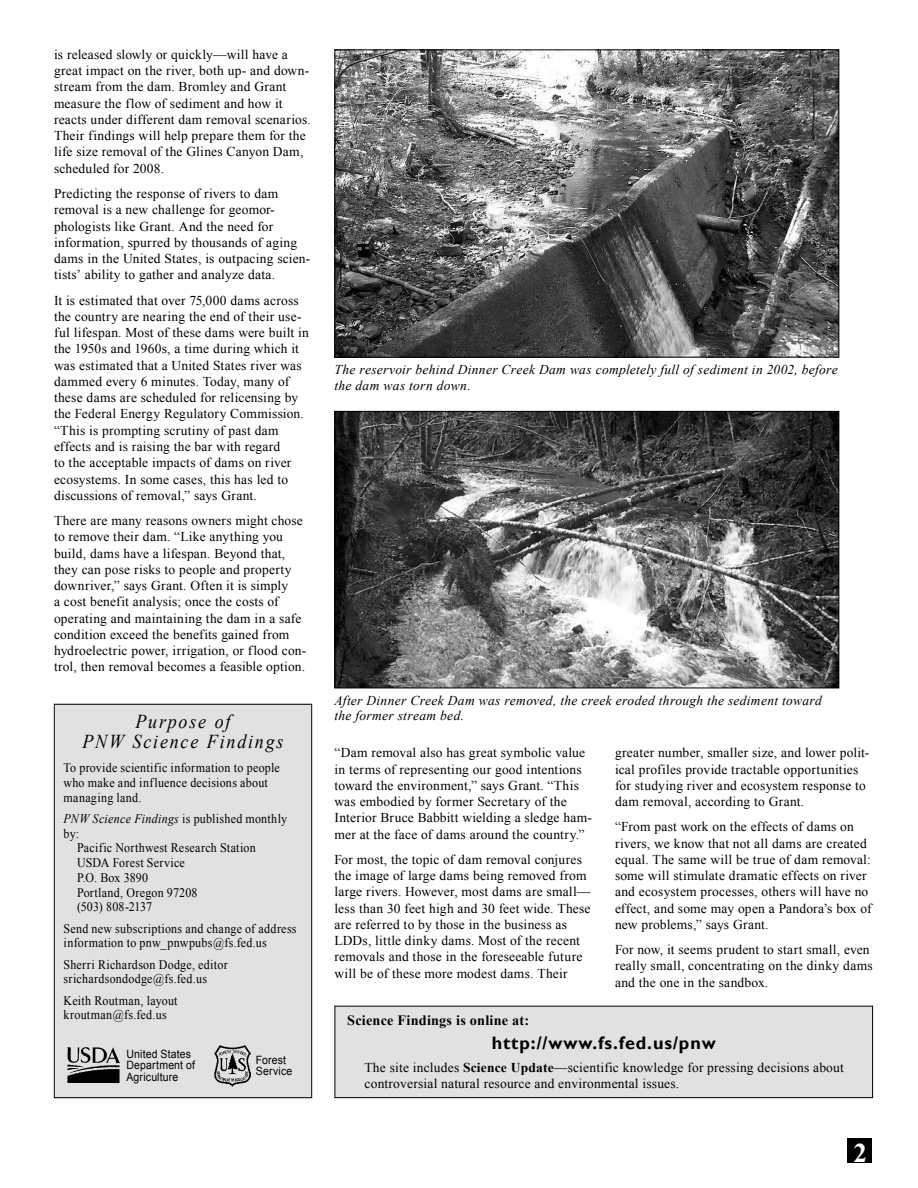
<style>
.page{position:relative;width:918px;height:1188px;background:#fff}
.page>*{position:absolute;margin:0;border:0;box-sizing:border-box;transform-origin:0 0}
.t1{font:700 27px "Times New Roman";color:#fff}
.t2{font:italic 19.65px/19.6px "Times New Roman";letter-spacing:.1em;color:#000;text-align:center;scale:.92 1}
.t3{font:700 18px "Gill Sans";letter-spacing:.05em;color:#000}
.t4{font:700 14.25px "Times New Roman";letter-spacing:.015em;color:#000}
.body{font:13.5px/16.2px "Times New Roman";letter-spacing:.015em;color:#000}
.t5{font:italic 13.5px/15.8px "Times New Roman";letter-spacing:.02em;color:#000}
.t6{font:13.05px/14.7px "Times New Roman";letter-spacing:.02em;color:#000;scale:.92 1}
.t7{font:11.4px/11.4px "Arial";letter-spacing:.015em;color:#000;scale:.92 1}
.s1{font-style:italic}
.s2{font-weight:700}
</style>
<div class="page">
<div style="left:848px;top:1138px;width:24px;height:24px;background:#000"></div>
<div style="left:335px;top:1006px;width:538px;height:92px;background:#e1e1e1"></div>
<div style="left:334px;top:1006px;width:539px;height:92px;border:1px solid #000"></div>
<div style="left:54px;top:704px;width:258px;height:394px;background:#e1e1e1"></div>
<div style="left:54px;top:704px;width:258px;height:394px;border:1px solid #000"></div>
<img style="left:67px;top:1047px;width:53px;height:35px">
<img style="left:214px;top:1045px;width:36px;height:42px">
<img style="left:336px;top:413px;width:501px;height:273px">
<div style="left:334px;top:411px;width:505px;height:277px;border:1px solid #000"></div>
<img style="left:336px;top:51px;width:501px;height:305px">
<div style="left:334px;top:49px;width:505px;height:309px;border:1px solid #000"></div>
<p class="body" style="left:54px;top:46px;width:258px">is released slowly or quickly—will have a great impact on the river, both up- and down&shy;stream from the dam. Bromley and Grant measure the flow of sediment and how it reacts under different dam removal scenarios.<br>Their findings will help prepare them for the life size removal of the Glines Canyon Dam, scheduled for 2008.</p>
<p class="body" style="left:54px;top:185px;width:258px">Predicting the response of rivers to dam removal is a new challenge for geomor&shy;phologists like Grant. And the need for information, spurred by thousands of aging dams in the United States, is outpacing scien&shy;tists’ ability to gather and analyze data.</p>
<p class="body" style="left:54px;top:292px;width:257px">It is estimated that over 75,000 dams across the country are nearing the end of their use&shy;ful lifespan. Most of these dams were built in the 1950s and 1960s, a time during which it was estimated that a United States river was dammed every 6 minutes. Today, many of these dams are scheduled for relicensing by the Federal Energy Regulatory Commission. “This is prompting scrutiny of past dam effects and is raising the bar with regard<br>to the acceptable impacts of dams on river ecosystems. In some cases, this has led to discussions of removal,” says Grant.</p>
<p class="body" style="left:54px;top:512px;width:254px">There are many reasons owners might chose to remove their dam. “Like anything you build, dams have a lifespan. Beyond that, they can pose risks to people and property downriver,” says Grant. Often it is simply<br>a cost benefit analysis; once the costs of operating and maintaining the dam in a safe condition exceed the benefits gained from hydroelectric power, irrigation, or flood con&shy;trol, then removal becomes a feasible option.</p>
<p class="t2" style="left:82px;top:711px;width:220px">Purpose of<br>PNW Science Findings</p>
<p class="t6" style="left:64px;top:760px;width:237px">To provide scientific information to people who make and influence decisions about managing land.</p>
<p class="t6" style="left:64px;top:811px;width:245px"><span class="s1">PNW Science Findings</span> is published monthly by:</p>
<p class="t6" style="left:77px;top:841px;width:196px">Pacific Northwest Research Station<br>USDA Forest Service<br>P.O. Box 3890<br>Portland, Oregon 97208<br>(503) 808-2137</p>
<p class="t6" style="left:64px;top:921px;width:255px">Send new subscriptions and change of address information to pnw_pnwpubs@fs.fed.us</p>
<p class="t6" style="left:64px;top:957px;width:180px">Sherri Richardson Dodge, editor srichardsondodge@fs.fed.us</p>
<p class="t6" style="left:64px;top:993px;width:125px">Keith Routman, layout kroutman@fs.fed.us</p>
<p class="t7" style="left:256px;top:1054px;width:41px">Forest<br>Service</p>
<p class="t7" style="left:127px;top:1048px;width:72px">United States</p>
<p class="t7" style="left:127px;top:1059px;width:76px">Department of<br>Agriculture</p>
<p class="t5" style="left:334px;top:361px;width:505px">The reservoir behind Dinner Creek Dam was completely full of sediment in 2002, before the dam was torn down.</p>
<p class="t5" style="left:334px;top:692px;width:489px">After Dinner Creek Dam was removed, the creek eroded through the sediment toward the former stream bed.</p>
<p class="body" style="left:334px;top:744px;width:259px">“Dam removal also has great symbolic value in terms of representing our good intentions toward the environment,” says Grant. “This was embodied by former Secretary of the Interior Bruce Babbitt wielding a sledge ham&shy;mer at the face of dams around the country.”</p>
<p class="body" style="left:334px;top:851px;width:258px">For most, the topic of dam removal conjures the image of large dams being removed from large rivers. However, most dams are small— less than 30 feet high and 30 feet wide. These are referred to by those in the business as LDDs, little dinky dams. Most of the recent removals and those in the foreseeable future will be of these more modest dams. Their</p>
<p class="body" style="left:615px;top:744px;width:256px">greater number, smaller size, and lower polit&shy;ical profiles provide tractable opportunities for studying river and ecosystem response to dam removal, according to Grant.</p>
<p class="body" style="left:615px;top:819px;width:258px">“From past work on the effects of dams on rivers, we know that not all dams are created equal. The same will be true of dam removal: some will stimulate dramatic effects on river and ecosystem processes, others will have no effect, and some may open a Pandora’s box of new problems,” says Grant.</p>
<p class="body" style="left:615px;top:941px;width:259px">For now, it seems prudent to start small, even really small, concentrating on the dinky dams and the one in the sandbox.</p>
<p class="t4" style="left:347px;top:1011px;width:183px">Science Findings is online at:</p>
<p class="t3" style="left:492px;top:1032px;width:226px">http://www.fs.fed.us/pnw</p>
<p class="body" style="left:365px;top:1059px;width:481px">The site includes <span class="s2">Science Update</span>—scientific knowledge for pressing decisions about controversial natural resource and environmental issues.</p>
<p class="t1" style="left:853px;top:1135px;width:15px">2</p>
</div>
